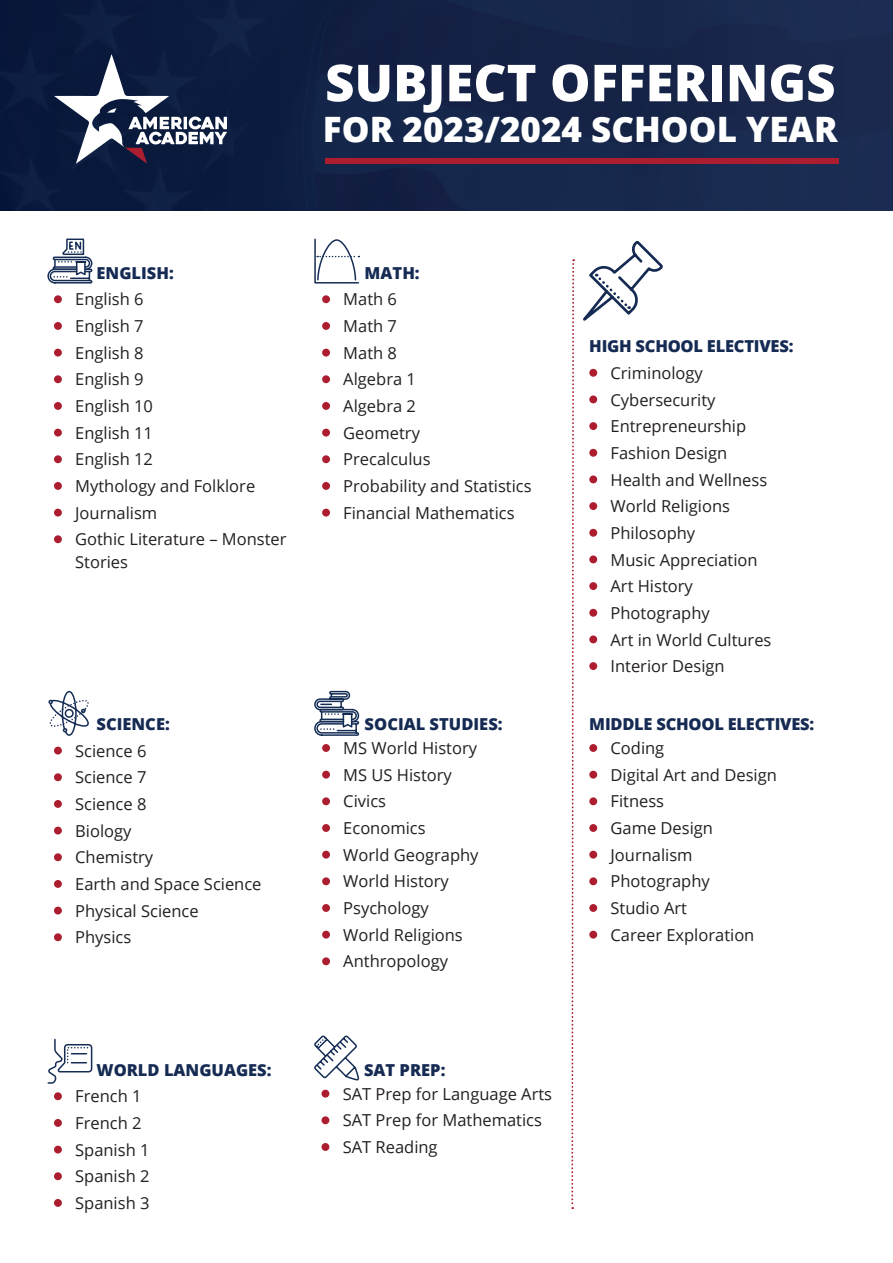
<style>
.page{position:relative;width:893px;height:1263px;background:#fff}
.page>*{position:absolute;margin:0;border:0;box-sizing:border-box;transform-origin:0 0}
.t1{font:800 51px "Open Sans";color:#fff}
.t2{font:800 34.95px "Open Sans";color:#fff}
.t3{font:16.5px/22.4px "Open Sans";color:#231f20}
.t4{font:800 16.5px "Open Sans";color:#162b53}
</style>
<div class="page">
<div style="left:0;top:0;width:893px;height:210px;background:linear-gradient(to right,#08183a,#1d2c51)"></div>
<svg style="left:54px;top:54px;width:173px;height:110px"></svg>
<div style="left:325px;top:158px;width:514px;height:6px;background:#ab1d2f"></div>
<div style="left:54px;top:295px;width:8px;height:8px;background:#ab1d2f;border-radius:50%"></div>
<div style="left:54px;top:322px;width:8px;height:8px;background:#ab1d2f;border-radius:50%"></div>
<div style="left:54px;top:349px;width:8px;height:8px;background:#ab1d2f;border-radius:50%"></div>
<div style="left:54px;top:375px;width:8px;height:8px;background:#ab1d2f;border-radius:50%"></div>
<div style="left:54px;top:402px;width:8px;height:8px;background:#ab1d2f;border-radius:50%"></div>
<div style="left:54px;top:429px;width:8px;height:7px;background:#ab1d2f;border-radius:50%"></div>
<div style="left:54px;top:455px;width:8px;height:8px;background:#ab1d2f;border-radius:50%"></div>
<div style="left:54px;top:482px;width:8px;height:8px;background:#ab1d2f;border-radius:50%"></div>
<div style="left:54px;top:509px;width:8px;height:7px;background:#ab1d2f;border-radius:50%"></div>
<div style="left:54px;top:535px;width:8px;height:8px;background:#ab1d2f;border-radius:50%"></div>
<div style="left:322px;top:295px;width:8px;height:8px;background:#ab1d2f;border-radius:50%"></div>
<div style="left:322px;top:322px;width:8px;height:8px;background:#ab1d2f;border-radius:50%"></div>
<div style="left:322px;top:349px;width:8px;height:8px;background:#ab1d2f;border-radius:50%"></div>
<div style="left:322px;top:375px;width:8px;height:8px;background:#ab1d2f;border-radius:50%"></div>
<div style="left:322px;top:402px;width:8px;height:8px;background:#ab1d2f;border-radius:50%"></div>
<div style="left:322px;top:429px;width:8px;height:7px;background:#ab1d2f;border-radius:50%"></div>
<div style="left:322px;top:455px;width:8px;height:8px;background:#ab1d2f;border-radius:50%"></div>
<div style="left:322px;top:482px;width:8px;height:8px;background:#ab1d2f;border-radius:50%"></div>
<div style="left:322px;top:509px;width:8px;height:7px;background:#ab1d2f;border-radius:50%"></div>
<svg style="left:47px;top:238px;width:46px;height:46px"></svg>
<svg style="left:571px;top:241px;width:92px;height:968px"></svg>
<svg style="left:314px;top:238px;width:46px;height:46px"></svg>
<div style="left:54px;top:747px;width:8px;height:7px;background:#ab1d2f;border-radius:50%"></div>
<div style="left:54px;top:773px;width:8px;height:8px;background:#ab1d2f;border-radius:50%"></div>
<div style="left:54px;top:800px;width:8px;height:8px;background:#ab1d2f;border-radius:50%"></div>
<div style="left:54px;top:827px;width:8px;height:7px;background:#ab1d2f;border-radius:50%"></div>
<div style="left:54px;top:853px;width:8px;height:8px;background:#ab1d2f;border-radius:50%"></div>
<div style="left:54px;top:880px;width:8px;height:8px;background:#ab1d2f;border-radius:50%"></div>
<div style="left:54px;top:907px;width:8px;height:7px;background:#ab1d2f;border-radius:50%"></div>
<div style="left:54px;top:933px;width:8px;height:8px;background:#ab1d2f;border-radius:50%"></div>
<div style="left:322px;top:744px;width:8px;height:8px;background:#ab1d2f;border-radius:50%"></div>
<div style="left:322px;top:771px;width:8px;height:8px;background:#ab1d2f;border-radius:50%"></div>
<div style="left:322px;top:797px;width:8px;height:8px;background:#ab1d2f;border-radius:50%"></div>
<div style="left:322px;top:824px;width:8px;height:8px;background:#ab1d2f;border-radius:50%"></div>
<div style="left:322px;top:851px;width:8px;height:7px;background:#ab1d2f;border-radius:50%"></div>
<div style="left:322px;top:877px;width:8px;height:8px;background:#ab1d2f;border-radius:50%"></div>
<div style="left:322px;top:904px;width:8px;height:8px;background:#ab1d2f;border-radius:50%"></div>
<div style="left:322px;top:931px;width:8px;height:7px;background:#ab1d2f;border-radius:50%"></div>
<div style="left:322px;top:957px;width:8px;height:8px;background:#ab1d2f;border-radius:50%"></div>
<div style="left:589px;top:744px;width:8px;height:8px;background:#ab1d2f;border-radius:50%"></div>
<div style="left:589px;top:771px;width:8px;height:8px;background:#ab1d2f;border-radius:50%"></div>
<div style="left:589px;top:797px;width:8px;height:8px;background:#ab1d2f;border-radius:50%"></div>
<div style="left:589px;top:824px;width:8px;height:8px;background:#ab1d2f;border-radius:50%"></div>
<div style="left:589px;top:851px;width:8px;height:7px;background:#ab1d2f;border-radius:50%"></div>
<div style="left:589px;top:877px;width:8px;height:8px;background:#ab1d2f;border-radius:50%"></div>
<div style="left:589px;top:904px;width:8px;height:8px;background:#ab1d2f;border-radius:50%"></div>
<div style="left:589px;top:931px;width:8px;height:7px;background:#ab1d2f;border-radius:50%"></div>
<svg style="left:48px;top:690px;width:41px;height:46px"></svg>
<svg style="left:314px;top:690px;width:46px;height:46px"></svg>
<div style="left:321px;top:1090px;width:8px;height:7px;background:#ab1d2f;border-radius:50%"></div>
<div style="left:321px;top:1116px;width:8px;height:8px;background:#ab1d2f;border-radius:50%"></div>
<div style="left:321px;top:1143px;width:8px;height:8px;background:#ab1d2f;border-radius:50%"></div>
<div style="left:54px;top:1092px;width:8px;height:8px;background:#ab1d2f;border-radius:50%"></div>
<div style="left:54px;top:1119px;width:8px;height:8px;background:#ab1d2f;border-radius:50%"></div>
<div style="left:54px;top:1145px;width:8px;height:8px;background:#ab1d2f;border-radius:50%"></div>
<div style="left:54px;top:1172px;width:8px;height:8px;background:#ab1d2f;border-radius:50%"></div>
<div style="left:54px;top:1199px;width:8px;height:8px;background:#ab1d2f;border-radius:50%"></div>
<svg style="left:47px;top:1038px;width:46px;height:46px"></svg>
<svg style="left:314px;top:1035px;width:46px;height:46px"></svg>
<p class="t1" style="left:325px;top:44px;width:512px">SUBJECT OFFERINGS</p>
<p class="t2" style="left:323px;top:103px;width:516px">FOR 2023/2024 SCHOOL YEAR</p>
<p class="t4" style="left:97px;top:260px;width:79px">ENGLISH:</p>
<p class="t3" style="left:75px;top:288px;width:70px">English 6</p>
<p class="t3" style="left:75px;top:314px;width:70px">English 7</p>
<p class="t3" style="left:75px;top:341px;width:70px">English 8</p>
<p class="t3" style="left:75px;top:368px;width:70px">English 9</p>
<p class="t3" style="left:75px;top:394px;width:79px">English 10</p>
<p class="t3" style="left:75px;top:421px;width:79px">English 11</p>
<p class="t3" style="left:75px;top:448px;width:79px">English 12</p>
<p class="t3" style="left:75px;top:474px;width:182px">Mythology and Folklore</p>
<p class="t3" style="left:75px;top:501px;width:84px">Journalism</p>
<p class="t3" style="left:75px;top:528px;width:213px">Gothic Literature – Monster<br>Stories</p>
<p class="t4" style="left:97px;top:711px;width:75px">SCIENCE:</p>
<p class="t3" style="left:75px;top:739px;width:73px">Science 6</p>
<p class="t3" style="left:75px;top:766px;width:73px">Science 7</p>
<p class="t3" style="left:75px;top:792px;width:73px">Science 8</p>
<p class="t3" style="left:75px;top:819px;width:58px">Biology</p>
<p class="t3" style="left:75px;top:846px;width:80px">Chemistry</p>
<p class="t3" style="left:75px;top:872px;width:188px">Earth and Space Science</p>
<p class="t3" style="left:75px;top:899px;width:125px">Physical Science</p>
<p class="t3" style="left:75px;top:926px;width:58px">Physics</p>
<p class="t4" style="left:97px;top:1057px;width:177px">WORLD LANGUAGES:</p>
<p class="t3" style="left:75px;top:1085px;width:68px">French 1</p>
<p class="t3" style="left:75px;top:1111px;width:68px">French 2</p>
<p class="t3" style="left:75px;top:1138px;width:76px">Spanish 1</p>
<p class="t3" style="left:75px;top:1165px;width:76px">Spanish 2</p>
<p class="t3" style="left:75px;top:1191px;width:76px">Spanish 3</p>
<p class="t4" style="left:365px;top:260px;width:57px">MATH:</p>
<p class="t3" style="left:343px;top:288px;width:55px">Math 6</p>
<p class="t3" style="left:343px;top:314px;width:55px">Math 7</p>
<p class="t3" style="left:343px;top:341px;width:55px">Math 8</p>
<p class="t3" style="left:343px;top:368px;width:74px">Algebra 1</p>
<p class="t3" style="left:343px;top:394px;width:74px">Algebra 2</p>
<p class="t3" style="left:343px;top:421px;width:78px">Geometry</p>
<p class="t3" style="left:343px;top:448px;width:89px">Precalculus</p>
<p class="t3" style="left:343px;top:474px;width:190px">Probability and Statistics</p>
<p class="t3" style="left:343px;top:501px;width:173px">Financial Mathematics</p>
<p class="t4" style="left:365px;top:711px;width:139px">SOCIAL STUDIES:</p>
<p class="t3" style="left:343px;top:736px;width:135px">MS World History</p>
<p class="t3" style="left:343px;top:763px;width:110px">MS US History</p>
<p class="t3" style="left:343px;top:790px;width:44px">Civics</p>
<p class="t3" style="left:343px;top:816px;width:84px">Economics</p>
<p class="t3" style="left:343px;top:843px;width:137px">World Geography</p>
<p class="t3" style="left:343px;top:870px;width:107px">World History</p>
<p class="t3" style="left:343px;top:896px;width:87px">Psychology</p>
<p class="t3" style="left:343px;top:923px;width:121px">World Religions</p>
<p class="t3" style="left:343px;top:950px;width:106px">Anthropology</p>
<p class="t4" style="left:364px;top:1057px;width:83px">SAT PREP:</p>
<p class="t3" style="left:343px;top:1082px;width:211px">SAT Prep for Language Arts</p>
<p class="t3" style="left:343px;top:1109px;width:201px">SAT Prep for Mathematics</p>
<p class="t3" style="left:343px;top:1135px;width:97px">SAT Reading</p>
<p class="t4" style="left:589px;top:334px;width:206px">HIGH SCHOOL ELECTIVES:</p>
<p class="t3" style="left:610px;top:361px;width:94px">Criminology</p>
<p class="t3" style="left:610px;top:388px;width:106px">Cybersecurity</p>
<p class="t3" style="left:610px;top:415px;width:137px">Entrepreneurship</p>
<p class="t3" style="left:610px;top:441px;width:118px">Fashion Design</p>
<p class="t3" style="left:610px;top:468px;width:158px">Health and Wellness</p>
<p class="t3" style="left:610px;top:495px;width:121px">World Religions</p>
<p class="t3" style="left:610px;top:521px;width:86px">Philosophy</p>
<p class="t3" style="left:610px;top:548px;width:149px">Music Appreciation</p>
<p class="t3" style="left:610px;top:575px;width:84px">Art History</p>
<p class="t3" style="left:610px;top:601px;width:101px">Photography</p>
<p class="t3" style="left:610px;top:628px;width:162px">Art in World Cultures</p>
<p class="t3" style="left:610px;top:654px;width:116px">Interior Design</p>
<p class="t4" style="left:589px;top:711px;width:226px">MIDDLE SCHOOL ELECTIVES:</p>
<p class="t3" style="left:610px;top:736px;width:55px">Coding</p>
<p class="t3" style="left:610px;top:763px;width:168px">Digital Art and Design</p>
<p class="t3" style="left:610px;top:790px;width:55px">Fitness</p>
<p class="t3" style="left:610px;top:816px;width:104px">Game Design</p>
<p class="t3" style="left:610px;top:843px;width:84px">Journalism</p>
<p class="t3" style="left:610px;top:870px;width:101px">Photography</p>
<p class="t3" style="left:610px;top:896px;width:78px">Studio Art</p>
<p class="t3" style="left:610px;top:923px;width:145px">Career Exploration</p>
</div>
